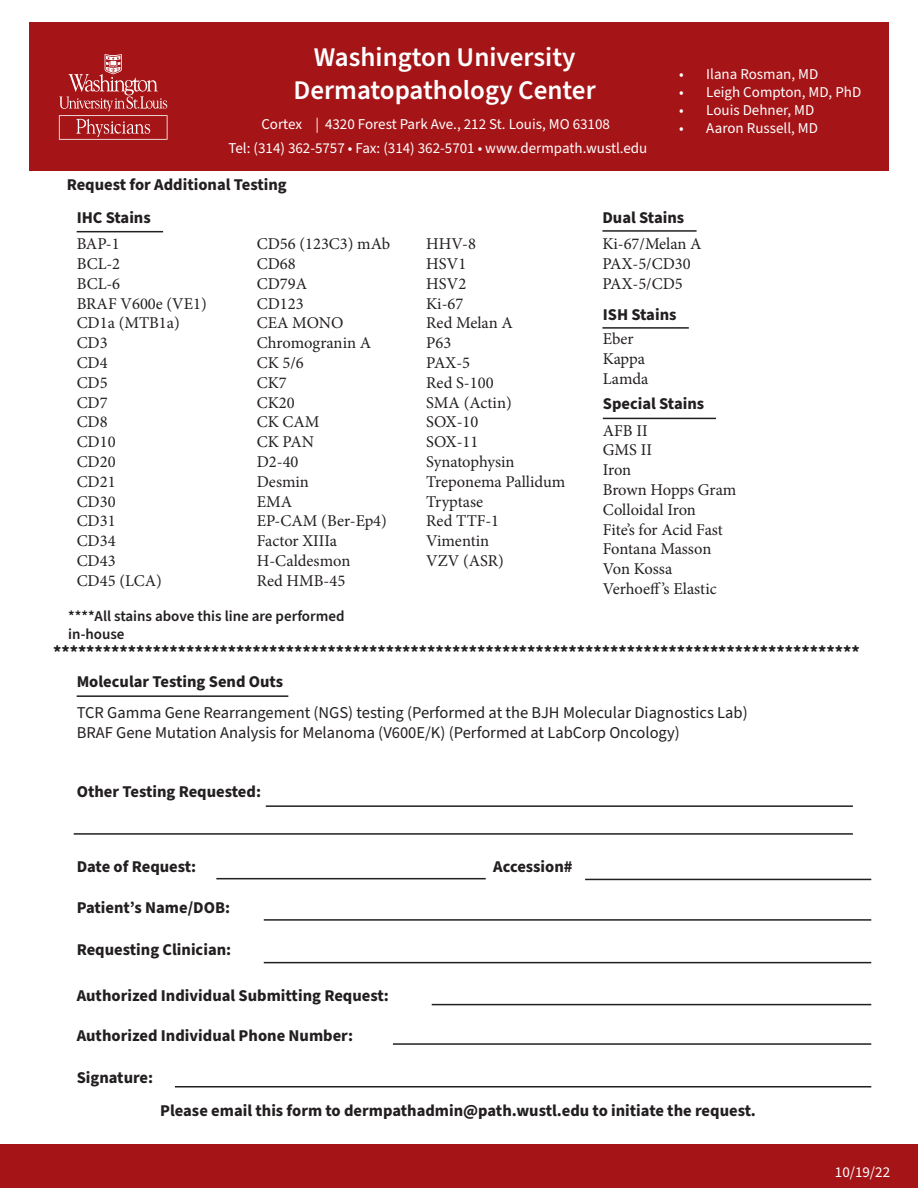
<style>
.page{position:relative;width:918px;height:1188px;background:#fff}
.page>*{position:absolute;margin:0;border:0;box-sizing:border-box;transform-origin:0 0}
.t1{font:600 27px "Source Sans Pro";color:#fff}
.t2{font:700 18px "Source Sans Pro";color:#231f20}
.t3{font:16.5px "Minion Pro";color:#231f20}
.t4{font:700 16.5px "Source Sans Pro";color:#231f20}
.t5{font:16.5px "Source Sans Pro";color:#231f20}
.t6{font:15px "Source Sans Pro";color:#fff}
.t7{font:600 15px/18px "Source Sans Pro";color:#231f20}
</style>
<div class="page">
<div style="left:29px;top:22px;width:860px;height:148px;background:#a51417"></div>
<svg style="left:59px;top:54px;width:109px;height:86px"></svg>
<hr style="left:77px;top:231px;width:86px;height:1px;background:#231f20">
<hr style="left:602px;top:230px;width:95px;height:2px;background:#231f20">
<hr style="left:602px;top:327px;width:87px;height:2px;background:#231f20">
<hr style="left:603px;top:418px;width:113px;height:1px;background:#231f20">
<hr style="left:77px;top:695px;width:211px;height:2px;background:#231f20">
<hr style="left:266px;top:805px;width:587px;height:2px;background:#231f20">
<hr style="left:74px;top:833px;width:779px;height:2px;background:#231f20">
<hr style="left:216px;top:878px;width:270px;height:1px;background:#231f20">
<hr style="left:585px;top:879px;width:286px;height:1px;background:#231f20">
<hr style="left:264px;top:919px;width:607px;height:2px;background:#231f20">
<hr style="left:264px;top:962px;width:607px;height:1px;background:#231f20">
<hr style="left:432px;top:1004px;width:439px;height:1px;background:#231f20">
<hr style="left:393px;top:1043px;width:478px;height:2px;background:#231f20">
<hr style="left:175px;top:1086px;width:696px;height:2px;background:#231f20">
<div style="left:0;top:1144px;width:918px;height:44px;background:#a51417"></div>
<p class="t1" style="left:314px;top:39px;width:263px">Washington University</p>
<p class="t1" style="left:293px;top:72px;width:304px">Dermatopathology Center</p>
<p class="t6" style="left:679px;top:64px;width:141px">• Ilana Rosman, MD</p>
<p class="t6" style="left:679px;top:82px;width:183px">• Leigh Compton, MD, PhD</p>
<p class="t6" style="left:679px;top:100px;width:137px">• Louis Dehner, MD</p>
<p class="t6" style="left:679px;top:118px;width:140px">• Aaron Russell, MD</p>
<p class="t6" style="left:261px;top:114px;width:350px">Cortex | 4320 Forest Park Ave., 212 St. Louis, MO 63108</p>
<p class="t6" style="left:228px;top:138px;width:420px">Tel: (314) 362-5757 • Fax: (314) 362-5701 • www.dermpath.wustl.edu</p>
<p class="t4" style="left:67px;top:173px;width:222px">Request for Additional Testing</p>
<p class="t4" style="left:77px;top:207px;width:76px">IHC Stains</p>
<p class="t3" style="left:77px;top:233px;width:44px">BAP-1</p>
<p class="t3" style="left:77px;top:253px;width:45px">BCL-2</p>
<p class="t3" style="left:77px;top:273px;width:45px">BCL-6</p>
<p class="t3" style="left:77px;top:292px;width:132px">BRAF V600e (VE1)</p>
<p class="t3" style="left:77px;top:312px;width:105px">CD1a (MTB1a)</p>
<p class="t3" style="left:77px;top:332px;width:33px">CD3</p>
<p class="t3" style="left:77px;top:352px;width:33px">CD4</p>
<p class="t3" style="left:77px;top:372px;width:33px">CD5</p>
<p class="t3" style="left:77px;top:391px;width:33px">CD7</p>
<p class="t3" style="left:77px;top:411px;width:33px">CD8</p>
<p class="t3" style="left:77px;top:431px;width:40px">CD10</p>
<p class="t3" style="left:77px;top:451px;width:40px">CD20</p>
<p class="t3" style="left:77px;top:471px;width:40px">CD21</p>
<p class="t3" style="left:77px;top:490px;width:40px">CD30</p>
<p class="t3" style="left:77px;top:510px;width:40px">CD31</p>
<p class="t3" style="left:77px;top:530px;width:40px">CD34</p>
<p class="t3" style="left:77px;top:550px;width:40px">CD43</p>
<p class="t3" style="left:77px;top:570px;width:87px">CD45 (LCA)</p>
<p class="t4" style="left:602px;top:206px;width:83px">Dual Stains</p>
<p class="t3" style="left:602px;top:233px;width:101px">Ki-67/Melan A</p>
<p class="t3" style="left:602px;top:253px;width:90px">PAX-5/CD30</p>
<p class="t3" style="left:602px;top:273px;width:82px">PAX-5/CD5</p>
<p class="t4" style="left:603px;top:303px;width:75px">ISH Stains</p>
<p class="t3" style="left:603px;top:328px;width:32px">Eber</p>
<p class="t3" style="left:603px;top:347px;width:44px">Kappa</p>
<p class="t3" style="left:603px;top:367px;width:47px">Lamda</p>
<p class="t4" style="left:603px;top:393px;width:103px">Special Stains</p>
<p class="t3" style="left:603px;top:419px;width:46px">AFB II</p>
<p class="t3" style="left:603px;top:439px;width:51px">GMS II</p>
<p class="t3" style="left:603px;top:459px;width:30px">Iron</p>
<p class="t3" style="left:603px;top:479px;width:135px">Brown Hopps Gram</p>
<p class="t3" style="left:603px;top:499px;width:95px">Colloidal Iron</p>
<p class="t3" style="left:603px;top:518px;width:122px">Fite’s for Acid Fast</p>
<p class="t3" style="left:603px;top:538px;width:110px">Fontana Masson</p>
<p class="t3" style="left:603px;top:558px;width:71px">Von Kossa</p>
<p class="t3" style="left:603px;top:578px;width:115px">Verhoeff’s Elastic</p>
<p class="t3" style="left:257px;top:233px;width:135px">CD56 (123C3) mAb</p>
<p class="t3" style="left:257px;top:253px;width:40px">CD68</p>
<p class="t3" style="left:257px;top:273px;width:52px">CD79A</p>
<p class="t3" style="left:257px;top:292px;width:48px">CD123</p>
<p class="t3" style="left:257px;top:312px;width:88px">CEA MONO</p>
<p class="t3" style="left:257px;top:332px;width:116px">Chromogranin A</p>
<p class="t3" style="left:257px;top:352px;width:49px">CK 5/6</p>
<p class="t3" style="left:257px;top:372px;width:31px">CK7</p>
<p class="t3" style="left:257px;top:391px;width:39px">CK20</p>
<p class="t3" style="left:257px;top:411px;width:64px">CK CAM</p>
<p class="t3" style="left:257px;top:431px;width:59px">CK PAN</p>
<p class="t3" style="left:257px;top:451px;width:43px">D2-40</p>
<p class="t3" style="left:257px;top:471px;width:54px">Desmin</p>
<p class="t3" style="left:257px;top:490px;width:37px">EMA</p>
<p class="t3" style="left:257px;top:510px;width:132px">EP-CAM (Ber-Ep4)</p>
<p class="t3" style="left:257px;top:530px;width:82px">Factor XIIIa</p>
<p class="t3" style="left:257px;top:550px;width:95px">H-Caldesmon</p>
<p class="t3" style="left:257px;top:570px;width:90px">Red HMB-45</p>
<p class="t3" style="left:426px;top:233px;width:51px">HHV-8</p>
<p class="t3" style="left:426px;top:253px;width:41px">HSV1</p>
<p class="t3" style="left:426px;top:273px;width:41px">HSV2</p>
<p class="t3" style="left:426px;top:292px;width:39px">Ki-67</p>
<p class="t3" style="left:426px;top:312px;width:88px">Red Melan A</p>
<p class="t3" style="left:426px;top:332px;width:27px">P63</p>
<p class="t3" style="left:426px;top:352px;width:45px">PAX-5</p>
<p class="t3" style="left:426px;top:372px;width:69px">Red S-100</p>
<p class="t3" style="left:426px;top:391px;width:87px">SMA (Actin)</p>
<p class="t3" style="left:426px;top:411px;width:54px">SOX-10</p>
<p class="t3" style="left:426px;top:431px;width:54px">SOX-11</p>
<p class="t3" style="left:426px;top:451px;width:90px">Synatophysin</p>
<p class="t3" style="left:426px;top:471px;width:141px">Treponema Pallidum</p>
<p class="t3" style="left:426px;top:490px;width:58px">Tryptase</p>
<p class="t3" style="left:426px;top:510px;width:74px">Red TTF-1</p>
<p class="t3" style="left:426px;top:530px;width:64px">Vimentin</p>
<p class="t3" style="left:426px;top:550px;width:79px">VZV (ASR)</p>
<p class="t7" style="left:68px;top:608px;width:278px">****All stains above this line are performed in-house</p>
<p class="t2" style="left:53px;top:640px;width:808px">*************************************************************************************************</p>
<p class="t4" style="left:77px;top:670px;width:208px">Molecular Testing Send Outs</p>
<p class="t5" style="left:77px;top:702px;width:673px">TCR Gamma Gene Rearrangement (NGS) testing (Performed at the BJH Molecular Diagnostics Lab)</p>
<p class="t5" style="left:77px;top:722px;width:605px">BRAF Gene Mutation Analysis for Melanoma (V600E/K) (Performed at LabCorp Oncology)</p>
<p class="t4" style="left:77px;top:781px;width:186px">Other Testing Requested:</p>
<p class="t4" style="left:77px;top:855px;width:121px">Date of Request:</p>
<p class="t4" style="left:493px;top:855px;width:81px">Accession#</p>
<p class="t4" style="left:77px;top:897px;width:155px">Patient’s Name/DOB:</p>
<p class="t4" style="left:77px;top:939px;width:156px">Requesting Clinician:</p>
<p class="t4" style="left:77px;top:985px;width:314px">Authorized Individual Submitting Request:</p>
<p class="t4" style="left:77px;top:1024px;width:278px">Authorized Individual Phone Number:</p>
<p class="t4" style="left:77px;top:1067px;width:78px">Signature:</p>
<p class="t4" style="left:160px;top:1099px;width:597px">Please email this form to dermpathadmin@path.wustl.edu to initiate the request.</p>
<p class="t6" style="left:835px;top:1162px;width:57px">10/19/22</p>
</div>
